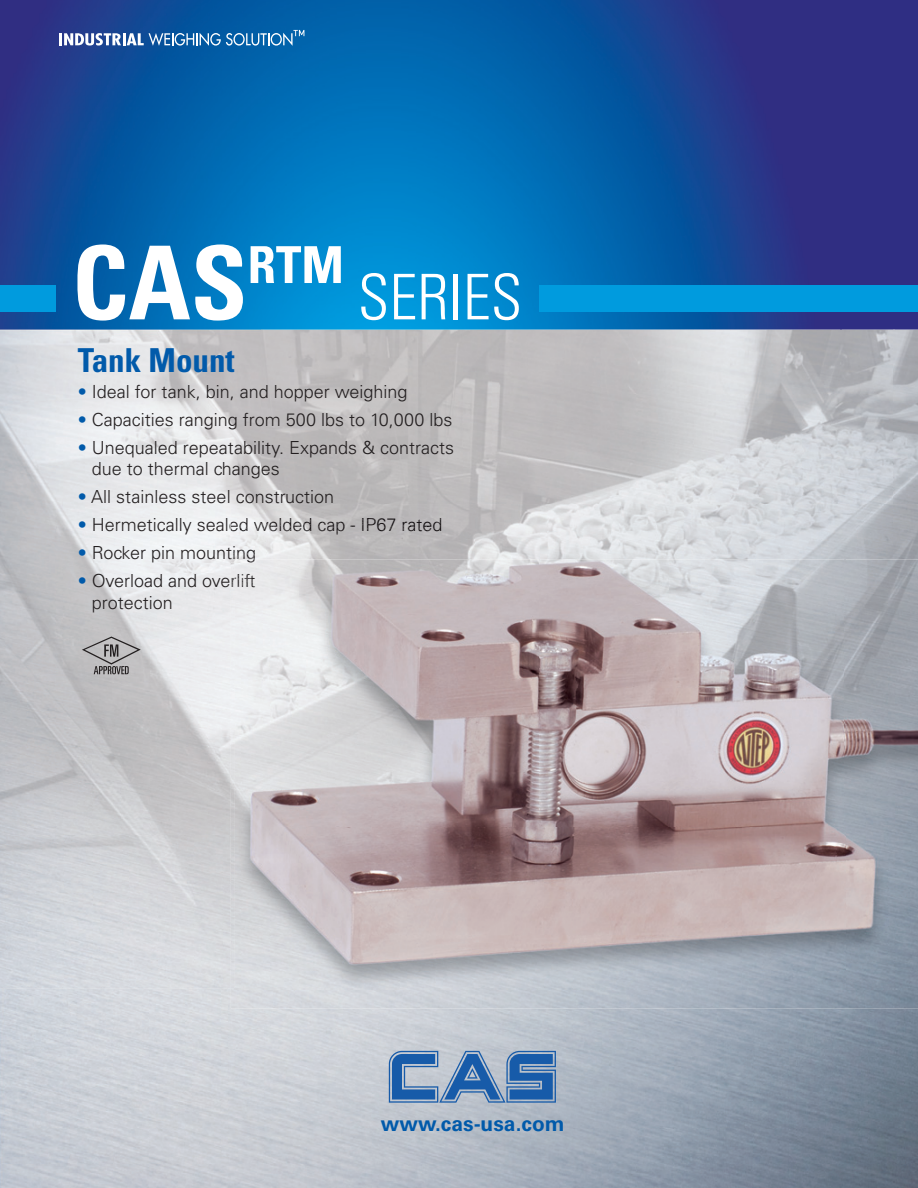
<style>
.page{position:relative;width:918px;height:1188px;background:#fff}
.page>*{position:absolute;margin:0;border:0;box-sizing:border-box;transform-origin:0 0}
.t1{font:700 condensed 102px "Univers LT Std";color:#fff}
.t2{font:300 condensed 63px "Univers LT Std";color:#fff}
.t3{font:700 condensed 33px "Univers LT Std";color:#015aaa}
.t4{font:700 21px "Univers LT Std";color:#015aaa}
.t5{font:300 18px/21.6px "Univers LT Std";color:#231f20}
.s1{color:#015aaa}
.s2{color:#201c1e}
.s3{color:#1f1c1e}
.s4{color:#1f1c1d}
.s5{color:#191517}
.s6{color:#161214}
.s7{color:#151012}
.s8{color:#161113}
.s9{color:#141012}
.s10{color:#151113}
.s11{color:#1d191b}
.s12{color:#1c181b}
</style>
<div class="page">
<img style="left:0;top:0;width:918px;height:330px">
<img style="left:0;top:988px;width:918px;height:200px">
<img style="left:0;top:330px;width:262px;height:506px">
<img style="left:262px;top:330px;width:656px;height:174px">
<img style="left:91px;top:490px;width:242px;height:14px">
<div style="left:94px;top:518px;width:137px;height:17px;background:#eff1f2"></div>
<div style="left:94px;top:546px;width:141px;height:17px;background:#eef1f3"></div>
<img style="left:93px;top:574px;width:138px;height:13px">
<div style="left:0;top:285px;width:56px;height:26px;background:#009bde"></div>
<div style="left:540px;top:285px;width:378px;height:26px;background:#009bde"></div>
<svg style="left:389px;top:1051px;width:167px;height:52px"></svg>
<img style="left:231px;top:988px;width:687px;height:21px">
<img style="left:231px;top:563px;width:4px;height:425px">
<img style="left:231px;top:504px;width:687px;height:55px">
<svg style="left:231px;top:574px;width:4px;height:13px"></svg>
<img style="left:235px;top:559px;width:683px;height:431px">
<img style="left:235px;top:559px;width:20px;height:4px">
<img style="left:235px;top:574px;width:21px;height:13px">
<svg style="left:59px;top:30px;width:245px;height:16px"></svg>
<svg style="left:82px;top:637px;width:58px;height:37px"></svg>
<h1 class="t1" style="left:72px;top:224px;width:274px">CAS<sup>RTM</sup></h1>
<h2 class="t2" style="left:358px;top:261px;width:166px">SERIES</h2>
<h3 class="t3" style="left:78px;top:341px;width:159px">Tank Mount</h3>
<p class="t5" style="left:78px;top:382px;width:331px"><span class="s1">•</span> Ideal for tank, bin, and hopper weighing</p>
<p class="t5" style="left:78px;top:410px;width:376px"><span class="s1">•</span> Capacities ranging from 500 lbs to 10,000 lbs</p>
<p class="t5" style="left:92px;top:438px;width:364px;text-indent:-14px"><span class="s1">•</span> Unequaled repeatability. Expands &amp; contracts due to thermal changes</p>
<p class="t5" style="left:78px;top:487px;width:258px"><span class="s1">•</span> All stainless steel construction</p>
<p class="t5" style="left:78px;top:515px;width:366px"><span class="s1">•</span> Hermetically seal<span class="s2">e</span><span class="s3">d</span> <span class="s4">we</span><span class="s5">ld</span><span class="s6">ed</span> <span class="s7">c</span><span class="s8">ap</span> <span class="s9">-</span> <span class="s8">I</span><span class="s9">P67 rate</span><span class="s10">d</span></p>
<p class="t5" style="left:78px;top:543px;width:180px"><span class="s1">•</span> Rocker pin moun<span class="s2">t</span><span class="s11">in</span><span class="s3">g</span></p>
<p class="t5" style="left:92px;top:571px;width:165px;text-indent:-14px"><span class="s1">•</span> Overload and ove<span class="s11">r</span><span class="s12">l</span><span class="s11">ift </span>protection</p>
<p class="t4" style="left:381px;top:1111px;width:185px">www.cas-usa.com</p>
</div>
